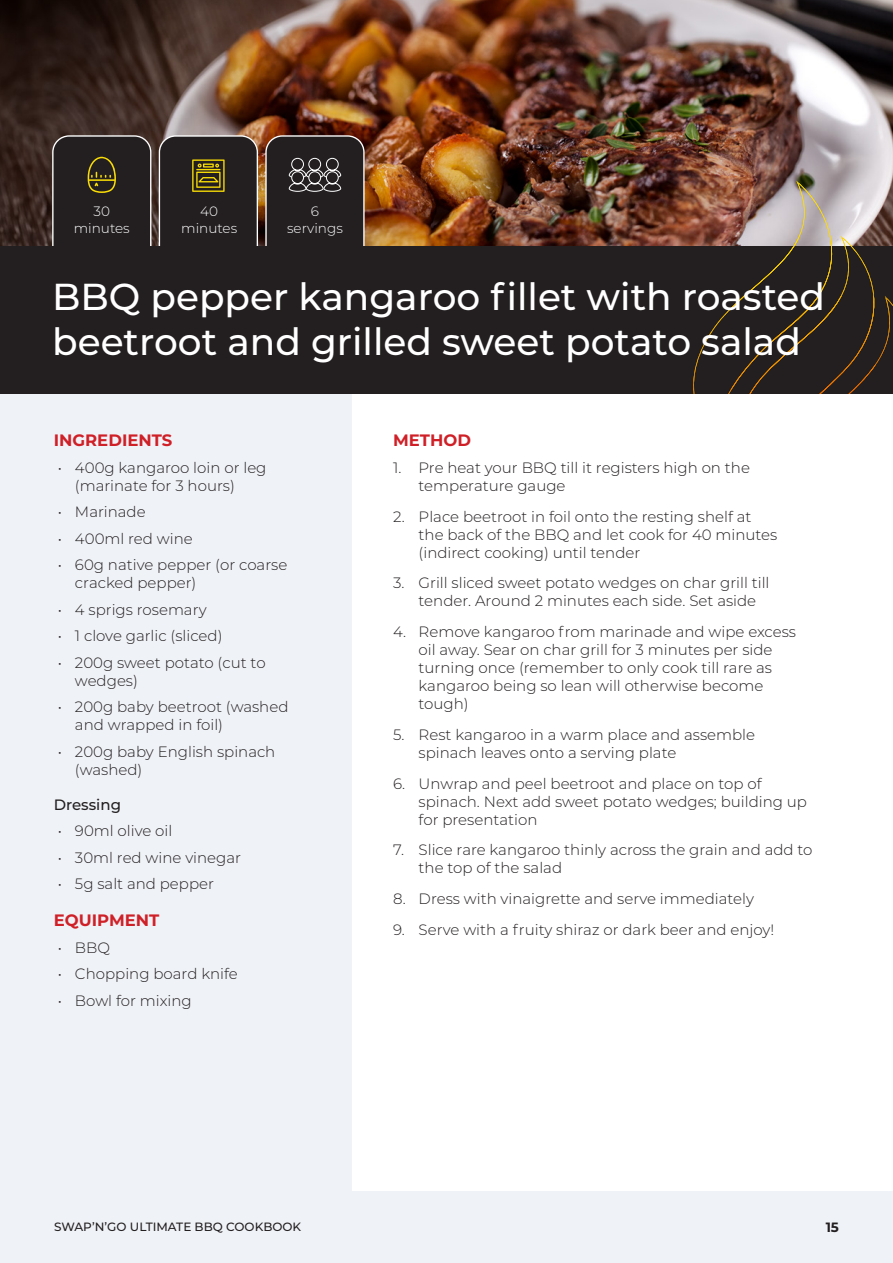
<style>
.page{position:relative;width:893px;height:1263px;background:#fff}
.page>*{position:absolute;margin:0;border:0;box-sizing:border-box;transform-origin:0 0}
.t1{font:500 37.5px/45px "Montserrat";color:#fff}
.t2{font:700 16.5px "Montserrat";color:#d02027}
.t3{font:300 15px/18px "Montserrat";color:#231f20}
.t4{font:500 15px "Montserrat";color:#231f20}
.t5{font:300 13.65px/16.4px "Montserrat";color:#fff;text-align:center}
.t6{font:700 13.5px "Montserrat";color:#231f20}
.t7{font:500 12px "Montserrat";color:#231f20}
</style>
<div class="page">
<div style="left:0;top:1191px;width:893px;height:72px;background:#eff2f7"></div>
<div style="left:0;top:384px;width:351px;height:807px;background:#eff2f7"></div>
<img style="left:0;top:0;width:893px;height:247px">
<div style="left:53px;top:136px;width:98px;height:129px;background:#231f20;border-radius:16px"></div>
<div style="left:52px;top:135px;width:99px;height:131px;border:1px solid #fff;border-radius:16px"></div>
<svg style="left:88px;top:157px;width:28px;height:36px"></svg>
<div style="left:159px;top:136px;width:98px;height:129px;background:#231f20;border-radius:16px"></div>
<div style="left:159px;top:135px;width:99px;height:131px;border:1px solid #fff;border-radius:16px"></div>
<div style="left:266px;top:136px;width:98px;height:129px;background:#231f20;border-radius:16px"></div>
<div style="left:265px;top:135px;width:100px;height:131px;border:1px solid #fff;border-radius:16px"></div>
<div style="left:0;top:247px;width:893px;height:147px;background:#231f20"></div>
<svg style="left:690px;top:180px;width:203px;height:214px"></svg>
<svg style="left:192px;top:159px;width:33px;height:33px"></svg>
<svg style="left:288px;top:157px;width:54px;height:35px"></svg>
<p class="t5" style="left:74px;top:204px;width:57px">30 minutes</p>
<p class="t5" style="left:181px;top:204px;width:57px">40 minutes</p>
<p class="t5" style="left:287px;top:204px;width:57px">6 servings</p>
<h1 class="t1" style="left:52px;top:276px;width:774px">BBQ pepper kangaroo fillet with roasted beetroot and grilled sweet potato salad</h1>
<p class="t2" style="left:54px;top:433px;width:120px">INGREDIENTS</p>
<p class="t3" style="left:75px;top:459px;width:193px;text-indent:-17px">• 400g kangaroo loin or leg (marinate for 3 hours)</p>
<p class="t3" style="left:58px;top:503px;width:89px">• Marinade</p>
<p class="t3" style="left:58px;top:530px;width:136px">• 400ml red wine</p>
<p class="t3" style="left:75px;top:556px;width:214px;text-indent:-17px">• 60g native pepper (or coarse cracked pepper)</p>
<p class="t3" style="left:58px;top:601px;width:150px">• 4 sprigs rosemary</p>
<p class="t3" style="left:58px;top:627px;width:166px">• 1 clove garlic (sliced)</p>
<p class="t3" style="left:75px;top:654px;width:192px;text-indent:-17px">• 200g sweet potato (cut to wedges)</p>
<p class="t3" style="left:75px;top:698px;width:215px;text-indent:-17px">• 200g baby beetroot (washed and wrapped in foil)</p>
<p class="t3" style="left:75px;top:743px;width:202px;text-indent:-17px">• 200g baby English spinach (washed)</p>
<p class="t4" style="left:54px;top:797px;width:69px">Dressing</p>
<p class="t3" style="left:58px;top:822px;width:116px">• 90ml olive oil</p>
<p class="t3" style="left:58px;top:849px;width:185px">• 30ml red wine vinegar</p>
<p class="t3" style="left:58px;top:875px;width:158px">• 5g salt and pepper</p>
<p class="t2" style="left:54px;top:913px;width:107px">EQUIPMENT</p>
<p class="t3" style="left:58px;top:939px;width:54px">• BBQ</p>
<p class="t3" style="left:58px;top:965px;width:181px">• Chopping board knife</p>
<p class="t3" style="left:58px;top:992px;width:135px">• Bowl for mixing</p>
<p class="t2" style="left:393px;top:433px;width:79px">METHOD</p>
<p class="t3" style="left:419px;top:459px;width:333px;text-indent:-26px">1. Pre heat your BBQ till it registers high on the temperature gauge</p>
<p class="t3" style="left:419px;top:508px;width:360px;text-indent:-26px">2. Place beetroot in foil onto the resting shelf at the back of the BBQ and let cook for 40 minutes (indirect cooking) until tender</p>
<p class="t3" style="left:419px;top:574px;width:352px;text-indent:-26px">3. Grill sliced sweet potato wedges on char grill till tender. Around 2 minutes each side. Set aside</p>
<p class="t3" style="left:419px;top:623px;width:379px;text-indent:-26px">4. Remove kangaroo from marinade and wipe excess oil away. Sear on char grill for 3 minutes per side turning once (remember to only cook till rare as kangaroo being so lean will otherwise become tough)</p>
<p class="t3" style="left:419px;top:726px;width:338px;text-indent:-26px">5. Rest kangaroo in a warm place and assemble spinach leaves onto a serving plate</p>
<p class="t3" style="left:419px;top:775px;width:390px;text-indent:-26px">6. Unwrap and peel beetroot and place on top of spinach. Next add sweet potato wedges; building up for presentation</p>
<p class="t3" style="left:419px;top:841px;width:395px;text-indent:-26px">7. Slice rare kangaroo thinly across the grain and add to the top of the salad</p>
<p class="t3" style="left:393px;top:890px;width:362px">8. Dress with vinaigrette and serve immediately</p>
<p class="t3" style="left:393px;top:921px;width:383px">9. Serve with a fruity shiraz or dark beer and enjoy!</p>
<p class="t7" style="left:54px;top:1222px;width:249px">SWAP’N’GO ULTIMATE BBQ COOKBOOK</p>
<p class="t6" style="left:826px;top:1221px;width:15px">15</p>
</div>
